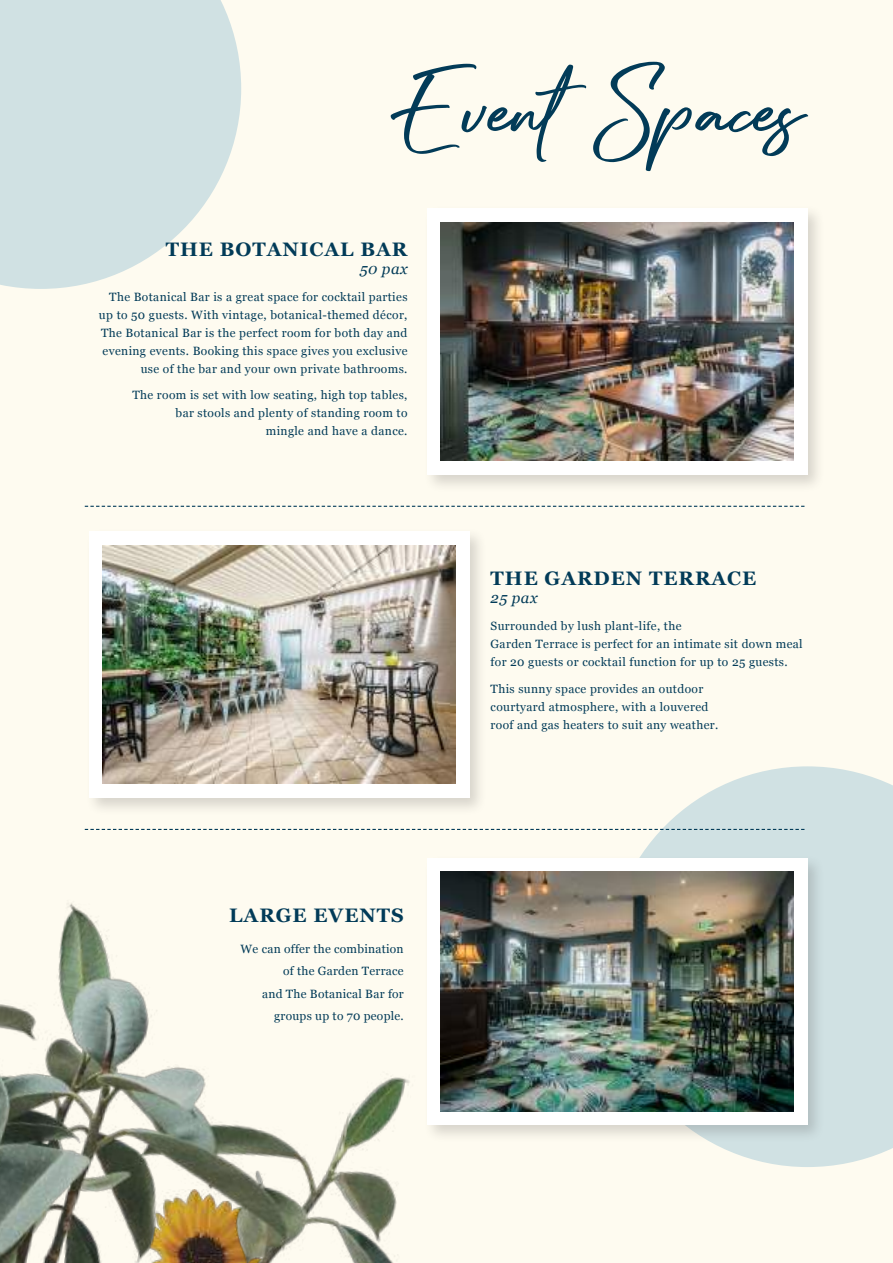
<style>
.page{position:relative;width:893px;height:1263px;background:#fefbf0}
.page>*{position:absolute;margin:0;border:0;box-sizing:border-box;transform-origin:0 0}
.t1{font:128.85px "Amabillis";color:#023b58}
.t2{font:700 19.5px "Georgia";letter-spacing:.05em;color:#023b58}
.t3{font:italic 15px "Georgia";letter-spacing:.03em;color:#023b58}
.t4{font:12px/18px "Georgia";letter-spacing:.03em;color:#023b58;text-align:right}
</style>
<div class="page">
<svg style="left:609px;top:766px;width:284px;height:401px;fill:#d0e1e3"></svg>
<svg style="left:0;top:0;width:241px;height:289px;background:#d6e4e4"></svg>
<div style="left:85px;top:527px;width:403px;height:289px;background:#241f1f;opacity:.18"></div>
<div style="left:89px;top:532px;width:380px;height:266px;background:#fff"></div>
<img style="left:103px;top:546px;width:353px;height:238px">
<div style="left:423px;top:204px;width:403px;height:289px;background:#241f1f;opacity:.18"></div>
<div style="left:427px;top:209px;width:380px;height:266px;background:#fff"></div>
<img style="left:440px;top:222px;width:353px;height:238px">
<div style="left:423px;top:854px;width:403px;height:289px;background:#241f1f;opacity:.18"></div>
<div style="left:427px;top:858px;width:380px;height:267px;background:#fff"></div>
<img style="left:440px;top:872px;width:353px;height:240px">
<svg style="left:85px;top:829px;width:719px;height:1px"></svg>
<svg style="left:85px;top:506px;width:719px;height:1px"></svg>
<img style="left:0;top:888px;width:477px;height:375px">
<h1 class="t1" style="left:400px;top:16px;width:406px">Event Spaces</h1>
<h2 class="t2" style="left:166px;top:234px;width:243px">THE BOTANICAL BAR</h2>
<p class="t3" style="left:360px;top:257px;width:49px">50 pax</p>
<p class="t4" style="left:99px;top:287px;width:310px">The Botanical Bar is a great space for cocktail parties up to 50 guests. With vintage, botanical-themed décor, The Botanical Bar is the perfect room for both day and evening events. Booking this space gives you exclusive use of the bar and your own private bathrooms.</p>
<p class="t4" style="left:132px;top:385px;width:277px">The room is set with low seating, high top tables, bar stools and plenty of standing room to<br>mingle and have a dance.</p>
<h2 class="t2" style="left:229px;top:900px;width:176px">LARGE EVENTS</h2>
<p class="t4" style="left:241px;top:937px;width:165px;line-height:22.5px">We can offer the combination of the Garden Terrace<br>and The Botanical Bar for groups up to 70 people.</p>
<h2 class="t2" style="left:491px;top:564px;width:267px">THE GARDEN TERRACE</h2>
<p class="t3" style="left:491px;top:587px;width:48px">25 pax</p>
<p class="t4" style="left:491px;top:617px;width:314px;text-align:left">Surrounded by lush plant-life, the<br>Garden Terrace is perfect for an intimate sit down meal for 20 guests or cocktail function for up to 25 guests.</p>
<p class="t4" style="left:491px;top:679px;width:229px;text-align:left">This sunny space provides an outdoor courtyard atmosphere, with a louvered roof and gas heaters to suit any weather.</p>
</div>
